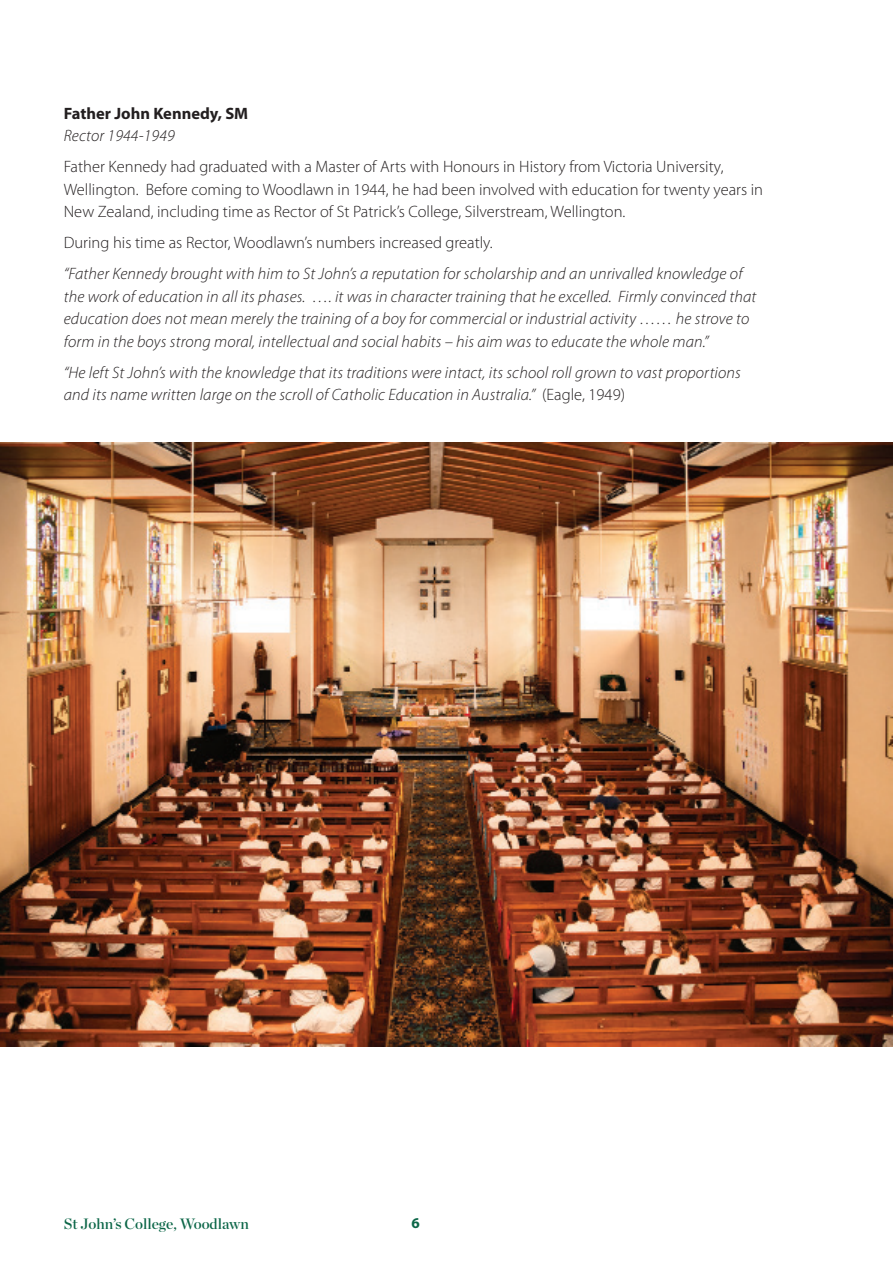
<style>
.page{position:relative;width:893px;height:1263px;background:#fff}
.page>*{position:absolute;margin:0;border:0;box-sizing:border-box;transform-origin:0 0}
.Body_copy_11pt{font:italic 300 16.5px/22.5px "Myriad Pro";letter-spacing:.01em;color:#231f20}
.Body_copy_11pt-2{font:300 16.5px/22.5px "Myriad Pro";color:#231f20}
.Body_copy_11pt-3{font:700 16.5px/22.5px "Myriad Pro";color:#231f20}
.t1{font:15px "Chronicle Display Semi";color:#0c6648}
.t2{font:700 15px "Myriad Pro";color:#0c6648}
.s1{font-weight:300;font-style:italic}
.s2{font-style:normal}
</style>
<div class="page">
<img style="left:0;top:442px;width:893px;height:604px">
<p class="Body_copy_11pt-3" style="left:64px;top:101px;width:186px">Father John Kennedy, SM<br><span class="s1">Rector 1944-1949</span></p>
<p class="Body_copy_11pt-2" style="left:64px;top:156px;width:701px">Father Kennedy had graduated with a Master of Arts with Honours in History from Victoria University,<br>Wellington. Before coming to Woodlawn in 1944, he had been involved with education for twenty years in<br>New Zealand, including time as Rector of St Patrick’s College, Silverstream, Wellington.</p>
<p class="Body_copy_11pt-2" style="left:64px;top:232px;width:431px">During his time as Rector, Woodlawn’s numbers increased greatly.</p>
<p class="Body_copy_11pt" style="left:64px;top:263px;width:694px">“Father Kennedy brought with him to St John’s a reputation for scholarship and an unrivalled knowledge of the work of education in all its phases. …. it was in character training that he excelled. Firmly convinced that education does not mean merely the training of a boy for commercial or industrial activity …… he strove to form in the boys strong moral, intellectual and social habits – his aim was to educate the whole man.”</p>
<p class="Body_copy_11pt" style="left:64px;top:361px;width:679px">“He left St John’s with the knowledge that its traditions were intact, its school roll grown to vast proportions and its name written large on the scroll of Catholic Education in Australia.” <span class="s2">(Eagle, 1949)</span></p>
<p class="t1" style="left:64px;top:1211px;width:187px">St John’s College, Woodlawn</p>
<p class="t2" style="left:411px;top:1213px;width:10px">6</p>
</div>
